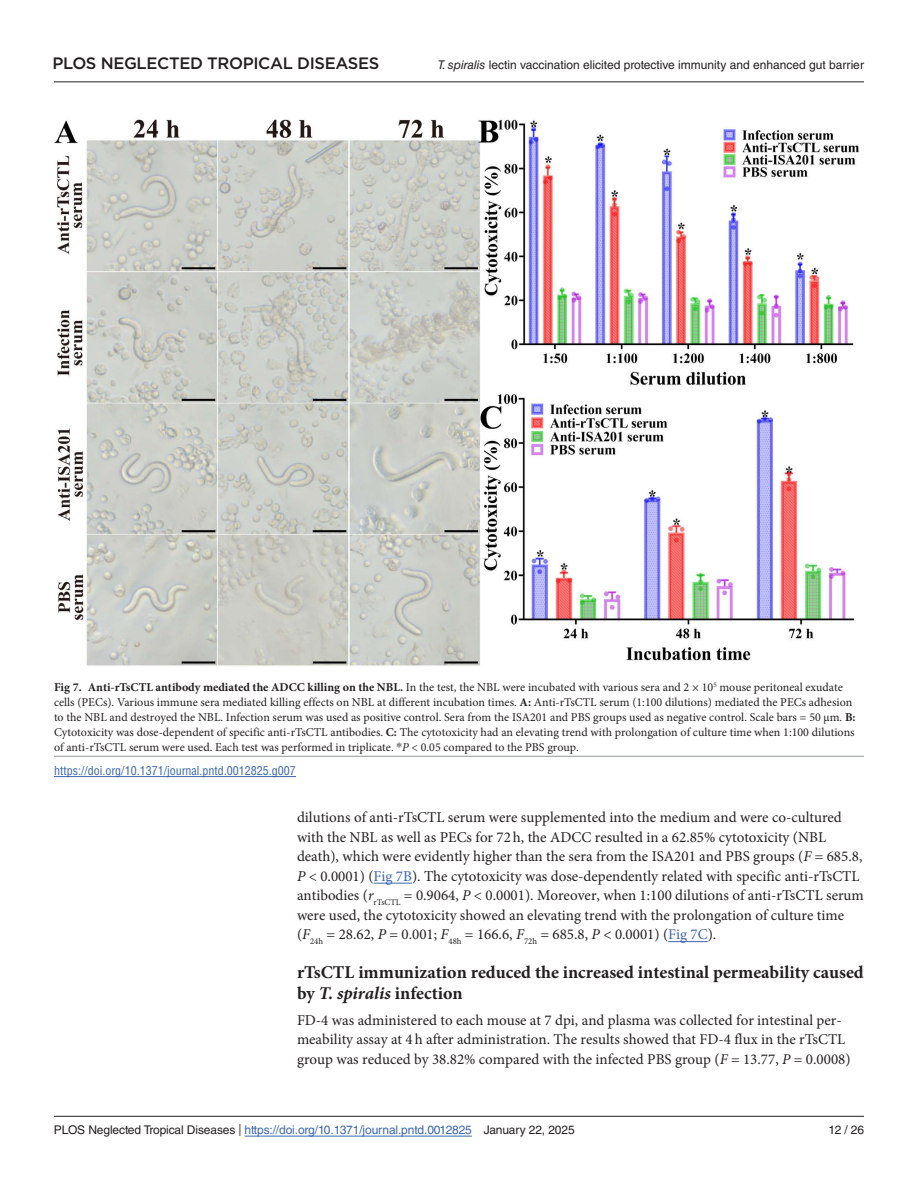
<style>
.page{position:relative;width:918px;height:1188px;background:#fff}
.page>*{position:absolute;margin:0;border:0;box-sizing:border-box;transform-origin:0 0}
.HeadB{font:700 18px/21px "Minion Pro";color:#231f20}
.t1{font:500 16.5px "Gotham";letter-spacing:-.02em;color:#231f20}
.Text{font:15px/19.5px "Minion Pro";color:#231f20}
.FigCapt{font:12px/15px "Minion Pro";color:#231f20}
.t2{font:12px "Helvetica LT Std";letter-spacing:-.01em;color:#3a65ad}
.t3{font:12px "Helvetica LT Std";color:#231f20}
.Fig_Soruce{font:condensed 12px "Helvetica LT Std";color:#3a65ad}
.s1{font-style:italic}
.s2{font-weight:700}
.s3{font-family:"Gandhari Unicode"}
.s4{color:#3a65ad}
.s5{color:#231f20}
.s6{font-family:"Minion Pro";color:#231f20}
</style>
<div class="page">
<hr style="left:54px;top:1116px;width:810px;height:1px;background:#231f20">
<hr style="left:245px;top:1136px;width:227px;height:1px;background:#3a65ad">
<hr style="left:54px;top:81px;width:810px;height:1px;background:#231f20">
<hr style="left:374px;top:883px;width:38px;height:1px;background:#3a65ad">
<hr style="left:668px;top:941px;width:40px;height:1px;background:#3a65ad">
<img style="left:54px;top:119px;width:806px;height:547px">
<hr style="left:54px;top:756px;width:810px;height:1px;background:#939698">
<hr style="left:54px;top:776px;width:242px;height:1px;background:#3a65ad">
<p class="t1" style="left:52px;top:54px;width:327px">PLOS NEGLECTED TROPICAL DISEASES</p>
<p class="t3" style="left:438px;top:58px;width:428px"><span class="s1">T. spiralis</span> lectin vaccination elicited protective immunity and enhanced gut barrier</p>
<p class="FigCapt" style="left:54px;top:680px;width:803px"><span class="s2">Fig 7. Anti-rTsCTL antibody mediated the ADCC killing on the NBL.</span> In the test, the NBL were incubated with various sera and 2 × 10<sup>5</sup> mouse peritoneal exudate cells (PECs). Various immune sera mediated killing effects on NBL at different incubation times. <span class="s2">A:</span> Anti-rTsCTL serum (1:100 dilutions) mediated the PECs adhesion to the NBL and destroyed the NBL. Infection serum was used as positive control. Sera from the ISA201 and PBS groups used as negative control. Scale bars = 50 μm. <span class="s2">B:<br></span>Cytotoxicity was dose-dependent of specific anti-rTsCTL antibodies. <span class="s2">C:</span> The cytotoxicity had an elevating trend with prolongation of culture time when 1:100 dilutions of anti-rTsCTL serum were used. Each test was performed in triplicate. <span class="s3">*</span><span class="s1">P</span> &lt; 0.05 compared to the PBS group.</p>
<p class="Fig_Soruce" style="left:54px;top:764px;width:243px">https://doi.org/10.1371/journal.pntd.0012825.g007</p>
<p class="Text" style="left:297px;top:808px;width:568px">dilutions of anti-rTsCTL serum were supplemented into the medium and were co-cultured with the NBL as well as PECs for 72h, the ADCC resulted in a 62.85% cytotoxicity (NBL death), which were evidently higher than the sera from the ISA201 and PBS groups (<span class="s1">F</span> = 685.8, <span class="s1">P</span> &lt; 0.0001) (<span class="s4">Fig 7B</span>). The cytotoxicity was dose-dependently related with specific anti-rTsCTL antibodies (<span class="s1">r</span><sub>rTsCTL</sub> = 0.9064, <span class="s1">P</span> &lt; 0.0001). Moreover, when 1:100 dilutions of anti-rTsCTL serum were used, the cytotoxicity showed an elevating trend with the prolongation of culture time (<span class="s1">F</span><sub>24h</sub> = 28.62, <span class="s1">P</span> = 0.001; <span class="s1">F</span><sub>48h</sub> = 166.6, <span class="s1">F</span><sub>72h</sub> = 685.8, <span class="s1">P</span> &lt; 0.0001) (<span class="s4">Fig 7C</span>).</p>
<p class="HeadB" style="left:297px;top:962px;width:568px">rTsCTL immunization reduced the increased intestinal permeability caused by <span class="s1">T. spiralis</span> infection</p>
<p class="Text" style="left:297px;top:1010px;width:555px">FD-4 was administered to each mouse at 7 dpi, and plasma was collected for intestinal per&shy;meability assay at 4h after administration. The results showed that FD-4 flux in the rTsCTL group was reduced by 38.82% compared with the infected PBS group (<span class="s1">F</span> = 13.77, <span class="s1">P</span> = 0.0008)</p>
<p class="t2" style="left:54px;top:1123px;width:522px"><span class="s5">PLOS Neglected Tropical Diseases</span> <span class="s6">|</span> https://doi.org/10.1371/journal.pntd.0012825 <span class="s5">January 22, 2025</span></p>
<p class="t3" style="left:829px;top:1123px;width:37px">12 / 26</p>
</div>
